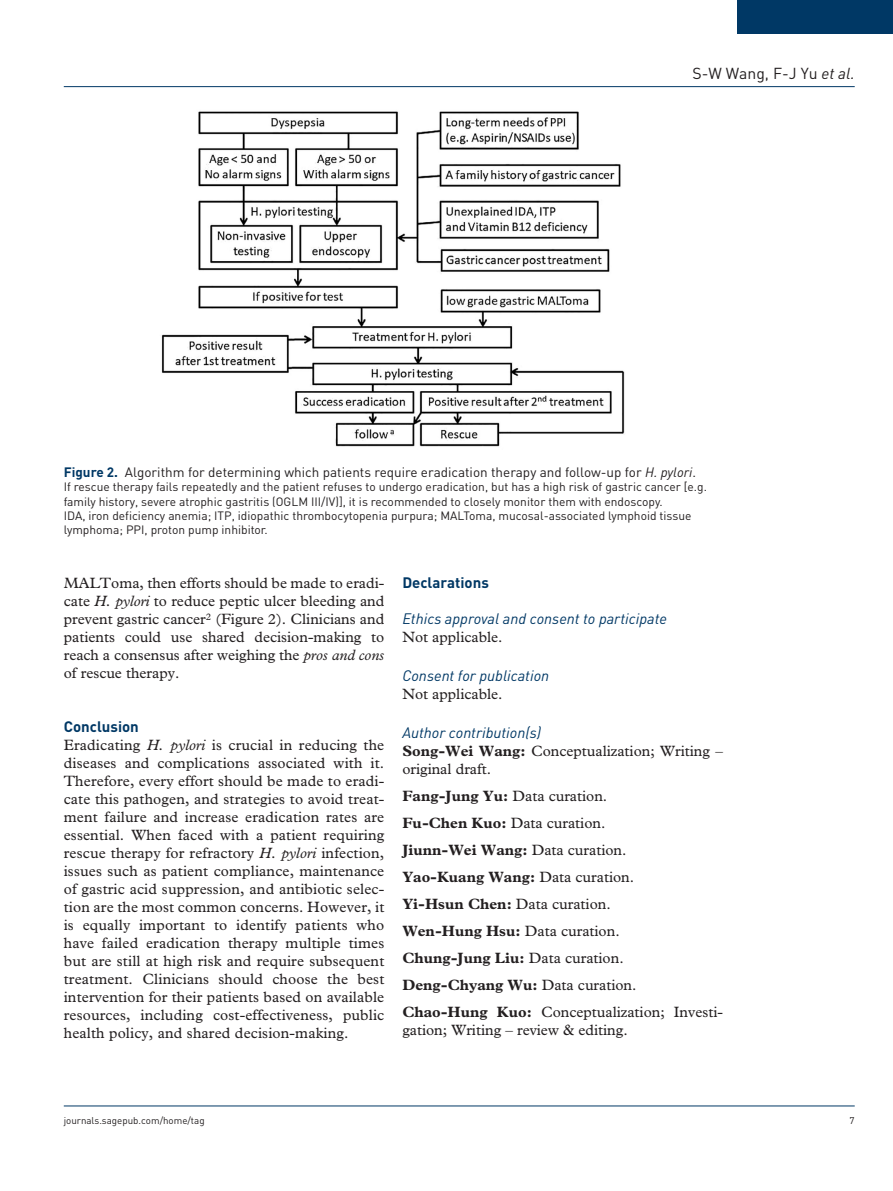
<style>
.page{position:relative;width:893px;height:1191px;background:#fff}
.page>*{position:absolute;margin:0;border:0;box-sizing:border-box;transform-origin:0 0}
.t1{font:15.75px "DIN";color:#231f20}
.t2{font:15px/18px "Plantin Std";color:#231f20;text-align:justify}
.t3{font:italic 15px "DIN";color:#003865}
.t4{font:700 15px "DIN";color:#003865}
.t5{font:13.5px "DIN";color:#231f20}
.t6{font:12px/14.2px "DIN";color:#231f20}
.t7{font:9.75px "DIN";color:#231f20}
.s1{font-style:italic}
.s2{font-weight:700;color:#003865}
.s3{font-weight:700}
</style>
<div class="page">
<hr style="left:64px;top:86px;width:791px;height:1px;background:#003865">
<hr style="left:64px;top:1105px;width:791px;height:1px;background:#003865">
<div style="left:738px;top:0;width:155px;height:34px;background:#003865"></div>
<img style="left:161px;top:111px;width:464px;height:336px">
<p class="t1" style="left:692px;top:63px;width:164px">S-W Wang, F-J Yu <span class="s1">et al.</span></p>
<p class="t5" style="left:64px;top:464px;width:634px"><span class="s2">Figure 2.</span> Algorithm for determining which patients require eradication therapy and follow-up for <span class="s1">H. pylori</span>.</p>
<p class="t6" style="left:64px;top:479px;width:645px">If rescue therapy fails repeatedly and the patient refuses to undergo eradication, but has a high risk of gastric cancer [e.g. family history, severe atrophic gastritis (OGLM III/IV)], it is recommended to closely monitor them with endoscopy.<br>IDA, iron deficiency anemia; ITP, idiopathic thrombocytopenia purpura; MALToma, mucosal-associated lymphoid tissue lymphoma; PPI, proton pump inhibitor.</p>
<p class="t2" style="left:64px;top:574px;width:322px">MALToma, then efforts should be made to eradi&shy;cate <span class="s1">H. pylori</span> to reduce peptic ulcer bleeding and prevent gastric cancer<sup>2</sup> (Figure 2). Clinicians and patients could use shared decision-making to reach a consensus after weighing the <span class="s1">pros and cons </span>of rescue therapy.</p>
<p class="t4" style="left:64px;top:717px;width:77px">Conclusion</p>
<p class="t2" style="left:64px;top:736px;width:322px">Eradicating <span class="s1">H. pylori</span> is crucial in reducing the diseases and complications associated with it.<br>Therefore, every effort should be made to eradi&shy;cate this pathogen, and strategies to avoid treat&shy;ment failure and increase eradication rates are essential. When faced with a patient requiring rescue therapy for refractory <span class="s1">H. pylori</span> infection, issues such as patient compliance, maintenance of gastric acid suppression, and antibiotic selec&shy;tion are the most common concerns. However, it is equally important to identify patients who have failed eradication therapy multiple times but are still at high risk and require subsequent treatment. Clinicians should choose the best intervention for their patients based on available resources, including cost-effectiveness, public health policy, and shared decision-making.</p>
<p class="t4" style="left:402px;top:573px;width:88px">Declarations</p>
<p class="t3" style="left:402px;top:609px;width:266px">Ethics approval and consent to participate</p>
<p class="t2" style="left:402px;top:628px;width:102px">Not applicable.</p>
<p class="t3" style="left:402px;top:666px;width:148px">Consent for publication</p>
<p class="t2" style="left:402px;top:685px;width:102px">Not applicable.</p>
<p class="t3" style="left:402px;top:723px;width:140px">Author contribution(s)</p>
<p class="t2" style="left:402px;top:742px;width:322px"><span class="s3">Song-Wei Wang:</span> Conceptualization; Writing – original draft.</p>
<p class="t2" style="left:402px;top:783px;width:321px;line-height:27px;text-align:left"><span class="s3">Fang-Jung Yu:</span> Data curation.<br><span class="s3">Fu-Chen Kuo:</span> Data curation.<br><span class="s3">Jiunn-Wei Wang:</span> Data curation.<br><span class="s3">Yao-Kuang Wang:</span> Data curation.<br><span class="s3">Yi-Hsun Chen:</span> Data curation.<br><span class="s3">Wen-Hung Hsu:</span> Data curation.<br><span class="s3">Chung-Jung Liu:</span> Data curation.<br><span class="s3">Deng-Chyang Wu:</span> Data curation.<br><span class="s3">Chao-Hung Kuo:</span> Conceptualization; Investi-</p>
<p class="t2" style="left:402px;top:1021px;width:227px">gation; Writing – review &amp; editing.</p>
<p class="t7" style="left:64px;top:1114px;width:142px">journals.sagepub.com/home/tag</p>
<p class="t7" style="left:850px;top:1114px;width:7px">7</p>
</div>
